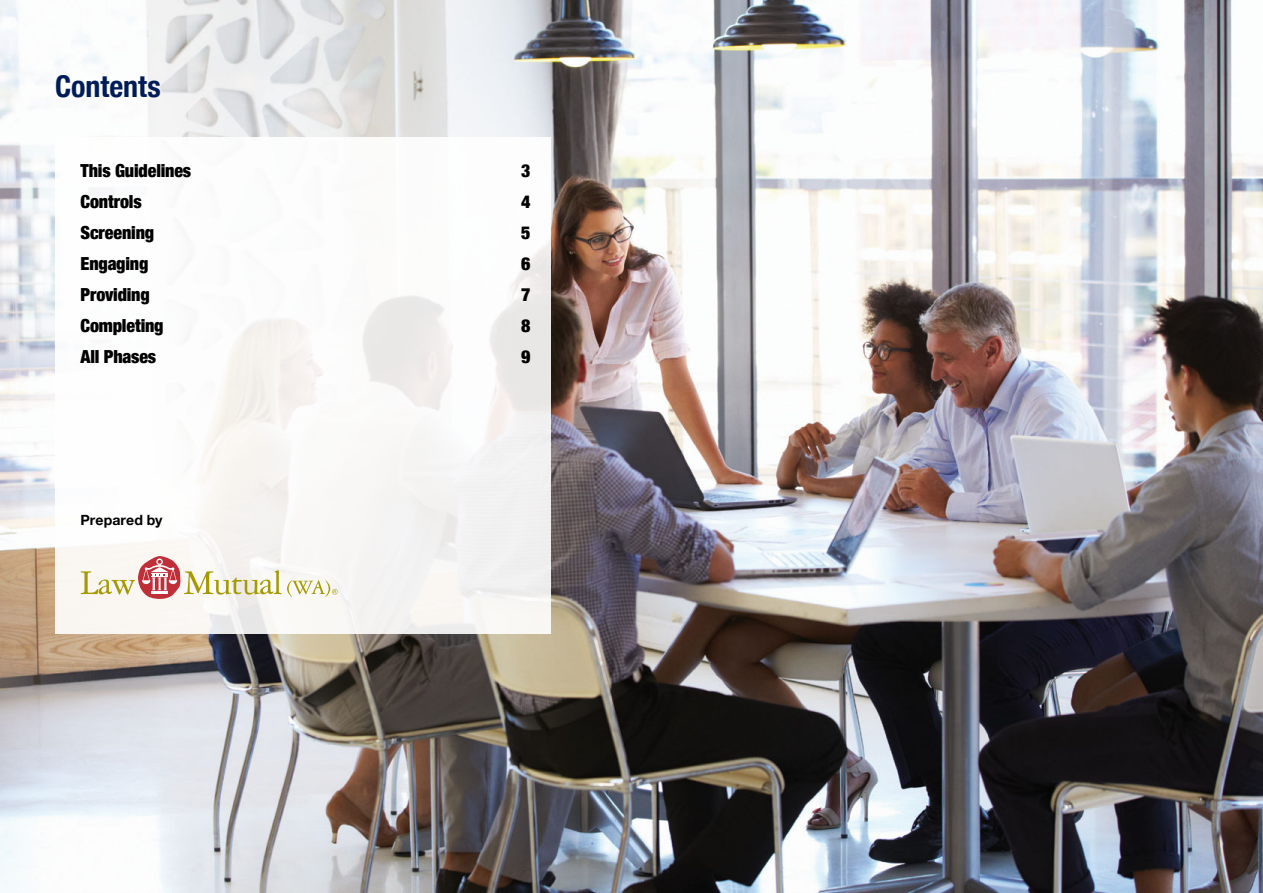
<style>
.page{position:relative;width:1263px;height:893px;background:#fff}
.page>*{position:absolute;margin:0;border:0;box-sizing:border-box;transform-origin:0 0}
.t1{font:700 condensed 30px "Helvetica Neue";color:#001c58}
.t2{font:900 condensed 18px "Helvetica Neue";letter-spacing:-.01em;color:#000}
.t3{font:700 14.1px "Helvetica Neue";letter-spacing:.01em;color:#000}
</style>
<div class="page">
<img style="left:0;top:0;width:1263px;height:893px">
<div style="left:55px;top:137px;width:496px;height:497px;background:#fff"></div>
<svg style="left:81px;top:556px;width:257px;height:43px"></svg>
<h1 class="t1" style="left:55px;top:75px;width:107px">Contents</h1>
<p class="t2" style="left:81px;top:164px;width:112px">This Guidelines</p>
<p class="t2" style="left:521px;top:164px;width:11px">3</p>
<p class="t2" style="left:81px;top:195px;width:63px">Controls</p>
<p class="t2" style="left:521px;top:195px;width:11px">4</p>
<p class="t2" style="left:81px;top:226px;width:75px">Screening</p>
<p class="t2" style="left:521px;top:226px;width:11px">5</p>
<p class="t2" style="left:81px;top:257px;width:69px">Engaging</p>
<p class="t2" style="left:521px;top:257px;width:11px">6</p>
<p class="t2" style="left:81px;top:288px;width:71px">Providing</p>
<p class="t2" style="left:521px;top:288px;width:11px">7</p>
<p class="t2" style="left:81px;top:319px;width:85px">Completing</p>
<p class="t2" style="left:521px;top:319px;width:11px">8</p>
<p class="t2" style="left:81px;top:350px;width:77px">All Phases</p>
<p class="t2" style="left:521px;top:350px;width:11px">9</p>
<p class="t3" style="left:81px;top:514px;width:83px">Prepared by</p>
</div>
